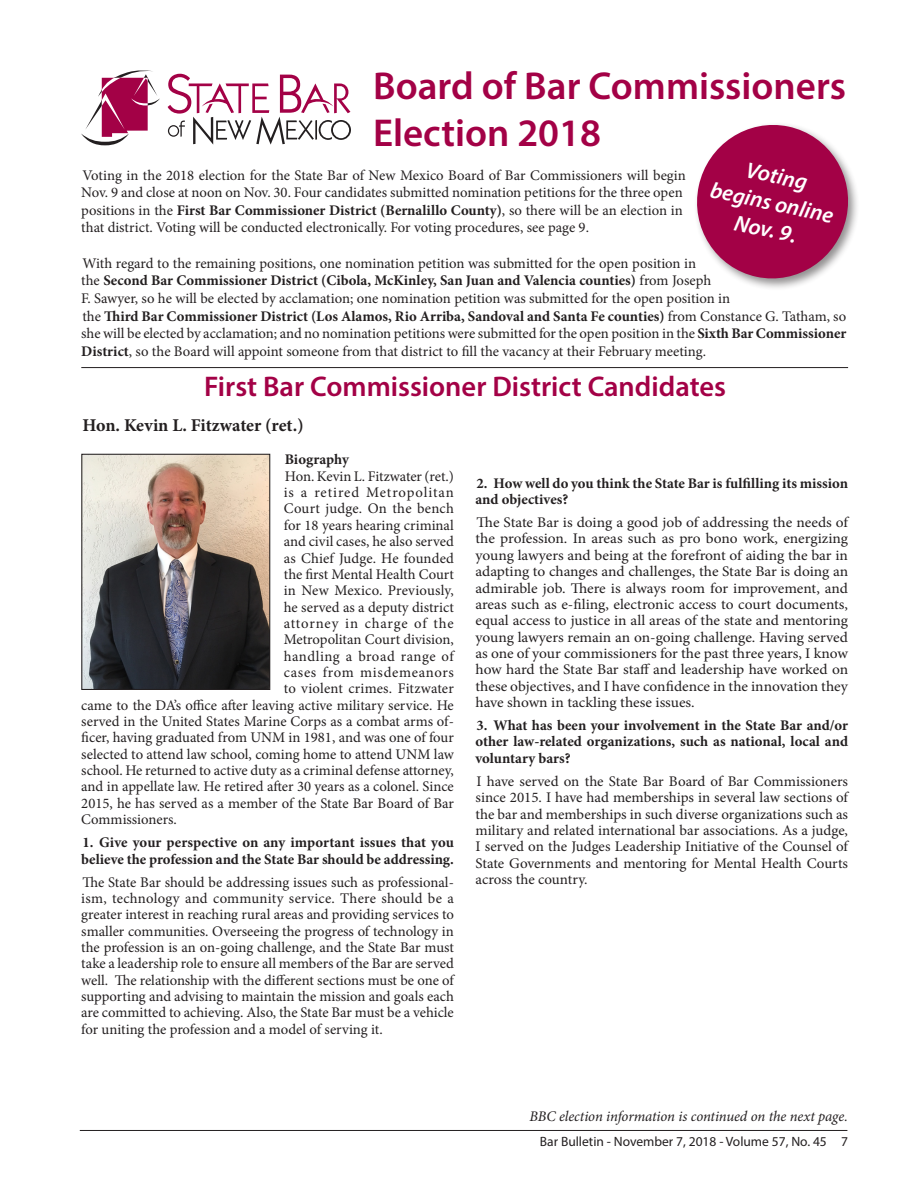
<style>
.page{position:relative;width:918px;height:1188px;background:#fff}
.page>*{position:absolute;margin:0;border:0;box-sizing:border-box;transform-origin:0 0}
.Body_Text{font:600 39px "Myriad Pro";color:#a30146}
.Body_Text-2{font:600 28.5px "Myriad Pro";color:#a30146}
.t1{font:italic 600 22.5px "Myriad Pro";color:#fff}
.Body_Text-3{font:700 18px "Minion Pro";letter-spacing:-.01em;color:#231f20}
.Body_Text-4{font:14.7px/16.4px "Minion Pro";color:#231f20;text-align:justify}
.Body_Text-5{font:14.7px/16.4px "Minion Pro";color:#231f20;text-align:justify;scale:1.05 1}
.Body_Text-6{font:700 14.7px/16.4px "Minion Pro";color:#231f20}
.Body_Text-7{font:italic 14.7px "Minion Pro";letter-spacing:-.005em;color:#231f20}
.Body_Text-8{font:14.7px "Minion Pro";letter-spacing:.06em;color:#231f20}
.Body_Text-9{font:14.7px "Minion Pro";letter-spacing:.05em;color:#231f20}
.Body_Text-10{font:14.7px "Minion Pro";letter-spacing:.03em;color:#231f20}
.Body_Text-11{font:14.7px "Minion Pro";letter-spacing:.045em;color:#231f20}
.t2{font:13.5px "Myriad Pro";color:#231f20}
.s1{font-weight:700}
</style>
<div class="page">
<hr style="left:80px;top:1130px;width:767px;height:1px;background:#231f20">
<div style="left:693px;top:121px;width:168px;height:170px;background:#231f20;opacity:.5"></div>
<svg style="left:693px;top:121px;width:162px;height:164px"></svg>
<svg style="left:81px;top:70px;width:79px;height:75px"></svg>
<svg style="left:168px;top:74px;width:183px;height:71px"></svg>
<img style="left:83px;top:456px;width:185px;height:232px">
<div style="left:81px;top:454px;width:189px;height:236px;border:1px solid #231f20"></div>
<hr style="left:81px;top:367px;width:767px;height:1px;background:#231f20">
<p class="Body_Text" style="left:373px;top:62px;width:475px">Board of Bar Commissioners</p>
<p class="Body_Text" style="left:373px;top:108px;width:229px">Election 2018</p>
<p class="Body_Text-4" style="left:81px;top:166px;width:606px;line-height:17.7px;text-align:left">Voting in the 2018 election for the State Bar of New Mexico Board of Bar Commissioners will begin Nov. 9 and close at noon on Nov. 30. Four candidates submitted nomination petitions for the three open positions in the <span class="s1">First Bar Commissioner District (Bernalillo County)</span>, so there will be an election in that district. Voting will be conducted electronically. For voting procedures, see page 9.</p>
<p class="Body_Text-4" style="left:81px;top:254px;width:650px;line-height:17.7px;text-align:left">With regard to the remaining positions, one nomination petition was submitted for the open position in<br>the <span class="s1">Second Bar Commissioner District (Cibola, McKinley, San Juan and Valencia counties)</span> from Joseph<br>F. Sawyer, so he will be elected by acclamation; one nomination petition was submitted for the open position in</p>
<p class="Body_Text-4" style="left:81px;top:307px;width:767px;line-height:17.7px">the <span class="s1">Third Bar Commissioner District (Los Alamos, Rio Arriba, Sandoval and Santa Fe counties)</span> from Constance G. Tatham, so she will be elected by acclamation; and no nomination petitions were submitted for the open position in the <span class="s1">Sixth Bar Commissioner District</span>, so the Board will appoint someone from that district to fill the vacancy at their February meeting.</p>
<p class="t1" style="left:749px;top:155px;width:64px;rotate:12deg">Voting</p>
<p class="t1" style="left:714px;top:175px;width:127px;rotate:12deg">begins online</p>
<p class="t1" style="left:738px;top:208px;width:65px;rotate:12deg">Nov. 9.</p>
<p class="Body_Text-2" style="left:204px;top:368px;width:524px">First Bar Commissioner District Candidates</p>
<p class="Body_Text-3" style="left:82px;top:412px;width:223px">Hon. Kevin L. Fitzwater (ret.)</p>
<p class="Body_Text-6" style="left:285px;top:451px;width:66px">Biography</p>
<p class="Body_Text-4" style="left:285px;top:468px;width:171px">Hon. Kevin L. Fitzwater (ret.)</p>
<p class="Body_Text-8" style="left:284px;top:483px;width:172px">is a retired Metropolitan</p>
<p class="Body_Text-4" style="left:284px;top:501px;width:172px">Court judge. On the bench</p>
<p class="Body_Text-4" style="left:284px;top:517px;width:172px">for 18 years hearing criminal</p>
<p class="Body_Text-4" style="left:284px;top:533px;width:172px">and civil cases, he also served</p>
<p class="Body_Text-4" style="left:284px;top:550px;width:172px">as Chief Judge. He founded</p>
<p class="Body_Text-4" style="left:284px;top:566px;width:172px">the first Mental Health Court</p>
<p class="Body_Text-4" style="left:284px;top:582px;width:172px">in New Mexico. Previously,</p>
<p class="Body_Text-4" style="left:284px;top:599px;width:172px">he served as a deputy district</p>
<p class="Body_Text-9" style="left:284px;top:613px;width:172px">attorney in charge of the</p>
<p class="Body_Text-4" style="left:284px;top:631px;width:172px">Metropolitan Court division,</p>
<p class="Body_Text-10" style="left:284px;top:646px;width:172px">handling a broad range of</p>
<p class="Body_Text-11" style="left:284px;top:662px;width:172px">cases from misdemeanors</p>
<p class="Body_Text-4" style="left:284px;top:681px;width:172px">to violent crimes. Fitzwater</p>
<p class="Body_Text-4" style="left:81px;top:697px;width:374px">came to the DA’s office after leaving active military service. He</p>
<p class="Body_Text-4" style="left:81px;top:713px;width:374px">served in the United States Marine Corps as a combat arms of-</p>
<p class="Body_Text-4" style="left:81px;top:730px;width:374px">ficer, having graduated from UNM in 1981, and was one of four</p>
<p class="Body_Text-4" style="left:81px;top:746px;width:374px">selected to attend law school, coming home to attend UNM law</p>
<p class="Body_Text-4" style="left:81px;top:762px;width:374px">school. He returned to active duty as a criminal defense attorney,</p>
<p class="Body_Text-4" style="left:81px;top:779px;width:374px">and in appellate law. He retired after 30 years as a colonel. Since</p>
<p class="Body_Text-4" style="left:81px;top:795px;width:374px">2015, he has served as a member of the State Bar Board of Bar</p>
<p class="Body_Text-4" style="left:81px;top:811px;width:97px">Commissioners.</p>
<p class="Body_Text-6" style="left:81px;top:834px;width:374px">1. Give your perspective on any important issues that you believe the profession and the State Bar should be addressing.</p>
<p class="Body_Text-4" style="left:81px;top:874px;width:374px">The State Bar should be addressing issues such as professional&shy;ism, technology and community service. There should be a greater interest in reaching rural areas and providing services to smaller communities. Overseeing the progress of technology in the profession is an on-going challenge, and the State Bar must take a leadership role to ensure all members of the Bar are served well. The relationship with the different sections must be one of supporting and advising to maintain the mission and goals each are committed to achieving. Also, the State Bar must be a vehicle for uniting the profession and a model of serving it.</p>
<p class="Body_Text-6" style="left:476px;top:475px;width:374px">2. How well do you think the State Bar is fulfilling its mission and objectives?</p>
<p class="Body_Text-5" style="left:476px;top:514px;width:356px">The State Bar is doing a good job of addressing the needs of the profession. In areas such as pro bono work, energizing young lawyers and being at the forefront of aiding the bar in adapting to changes and challenges, the State Bar is doing an admirable job. There is always room for improvement, and areas such as e-filing, electronic access to court documents, equal access to justice in all areas of the state and mentoring young lawyers remain an on-going challenge. Having served as one of your commissioners for the past three years, I know how hard the State Bar staff and leadership have worked on these objectives, and I have confidence in the innovation they have shown in tackling these issues.</p>
<p class="Body_Text-6" style="left:476px;top:717px;width:374px;text-align:justify">3. What has been your involvement in the State Bar and/or other law-related organizations, such as national, local and voluntary bars?</p>
<p class="Body_Text-4" style="left:476px;top:773px;width:374px">I have served on the State Bar Board of Bar Commissioners since 2015. I have had memberships in several law sections of the bar and memberships in such diverse organizations such as military and related international bar associations. As a judge, I served on the Judges Leadership Initiative of the Counsel of State Governments and mentoring for Mental Health Courts across the country.</p>
<p class="Body_Text-7" style="left:529px;top:1107px;width:320px">BBC election information is continued on the next page.</p>
<p class="t2" style="left:540px;top:1133px;width:310px">Bar Bulletin - November 7, 2018 - Volume 57, No. 45 7</p>
</div>
